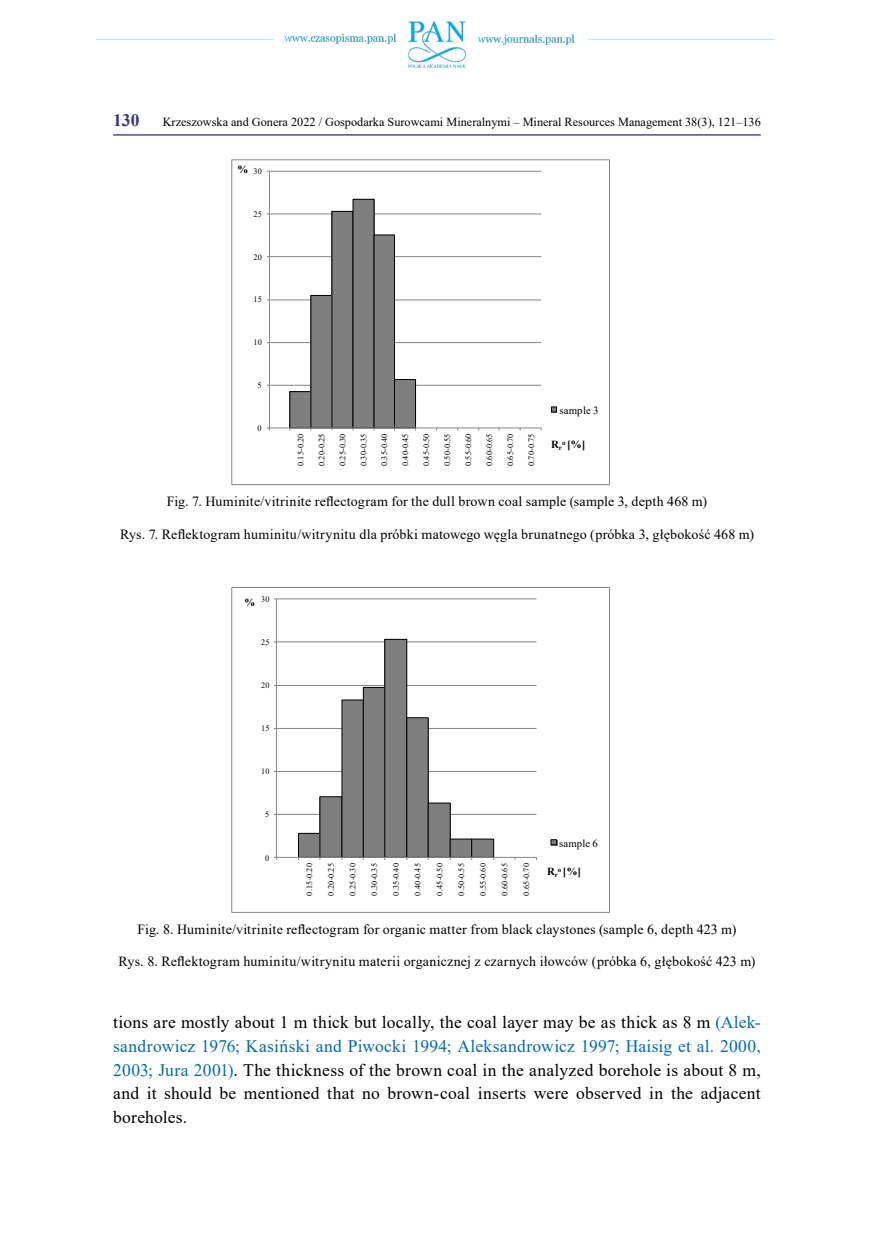
<style>
.page{position:relative;width:874px;height:1241px;background:#fff}
.page>*{position:absolute;margin:0;border:0;box-sizing:border-box;transform-origin:0 0}
.t1{font:17.5px/23.6px "Times New Roman";letter-spacing:.015em;color:#000;text-align:justify}
.t2{font:700 17.5px "Times New Roman";color:#363183}
.t3{font:14px "Times New Roman";letter-spacing:.01em;color:#000}
.t4{font:12.25px "Times New Roman";color:#000}
.t5{font:10.85px "Times New Roman";letter-spacing:.02em;color:#000}
.t6{font:700 10.85px "Times New Roman";color:#000}
.t7{font:700 10.67px "Times New Roman";color:#000}
.t8{font:8.22px "Times New Roman";letter-spacing:.04em;color:#000}
.s1{color:#006bac}
</style>
<div class="page">
<img style="left:96px;top:21px;width:679px;height:47px">
<hr style="left:113px;top:134px;width:647px;height:1px;background:#363183">
<hr style="left:269px;top:385px;width:272px;height:1px;background:#868686">
<hr style="left:269px;top:342px;width:272px;height:1px;background:#868686">
<hr style="left:269px;top:299px;width:272px;height:1px;background:#868686">
<hr style="left:269px;top:256px;width:272px;height:1px;background:#868686">
<hr style="left:269px;top:213px;width:272px;height:1px;background:#868686">
<hr style="left:269px;top:171px;width:272px;height:1px;background:#868686">
<div style="left:290px;top:391px;width:21px;height:37px;background:#7f7f7f"></div>
<div style="left:289px;top:391px;width:22px;height:37px;border:1px solid #000"></div>
<div style="left:311px;top:295px;width:21px;height:133px;background:#7f7f7f"></div>
<div style="left:310px;top:295px;width:22px;height:133px;border:1px solid #000"></div>
<div style="left:332px;top:211px;width:21px;height:217px;background:#7f7f7f"></div>
<div style="left:331px;top:211px;width:22px;height:217px;border:1px solid #000"></div>
<div style="left:353px;top:199px;width:21px;height:229px;background:#7f7f7f"></div>
<div style="left:352px;top:199px;width:22px;height:229px;border:1px solid #000"></div>
<div style="left:374px;top:235px;width:20px;height:193px;background:#7f7f7f"></div>
<div style="left:373px;top:234px;width:21px;height:194px;border:1px solid #000"></div>
<div style="left:394px;top:379px;width:21px;height:49px;background:#7f7f7f"></div>
<div style="left:394px;top:379px;width:21px;height:49px;border:1px solid #000"></div>
<hr style="left:269px;top:171px;width:1px;height:257px;background:#868686">
<hr style="left:269px;top:427px;width:272px;height:1px;background:#868686">
<svg style="left:551px;top:406px;width:6px;height:6px"></svg>
<div style="left:231px;top:159px;width:378px;height:326px;border:1px solid #868686"></div>
<hr style="left:276px;top:814px;width:260px;height:1px;background:#868686">
<hr style="left:276px;top:771px;width:260px;height:1px;background:#868686">
<hr style="left:276px;top:728px;width:260px;height:1px;background:#868686">
<hr style="left:276px;top:685px;width:260px;height:1px;background:#868686">
<hr style="left:276px;top:641px;width:260px;height:1px;background:#868686">
<hr style="left:276px;top:598px;width:260px;height:1px;background:#868686">
<div style="left:298px;top:833px;width:22px;height:24px;background:#7f7f7f"></div>
<div style="left:298px;top:832px;width:22px;height:25px;border:1px solid #000"></div>
<div style="left:320px;top:796px;width:22px;height:61px;background:#7f7f7f"></div>
<div style="left:319px;top:796px;width:23px;height:61px;border:1px solid #000"></div>
<div style="left:342px;top:700px;width:21px;height:157px;background:#7f7f7f"></div>
<div style="left:363px;top:687px;width:21px;height:170px;background:#7f7f7f"></div>
<div style="left:363px;top:687px;width:22px;height:170px;border:1px solid #000"></div>
<div style="left:384px;top:639px;width:22px;height:218px;background:#7f7f7f"></div>
<div style="left:384px;top:639px;width:23px;height:218px;border:1px solid #000"></div>
<div style="left:406px;top:717px;width:22px;height:140px;background:#7f7f7f"></div>
<div style="left:406px;top:717px;width:22px;height:140px;border:1px solid #000"></div>
<div style="left:428px;top:802px;width:22px;height:55px;background:#7f7f7f"></div>
<div style="left:427px;top:802px;width:23px;height:55px;border:1px solid #000"></div>
<div style="left:450px;top:838px;width:21px;height:19px;background:#7f7f7f"></div>
<div style="left:449px;top:838px;width:22px;height:19px;border:1px solid #000"></div>
<div style="left:471px;top:838px;width:22px;height:19px;background:#7f7f7f"></div>
<div style="left:471px;top:838px;width:22px;height:19px;border:1px solid #000"></div>
<hr style="left:276px;top:598px;width:1px;height:259px;background:#868686">
<hr style="left:276px;top:856px;width:260px;height:1px;background:#868686">
<svg style="left:550px;top:839px;width:7px;height:6px"></svg>
<svg style="left:550px;top:839px;width:6px;height:5px"></svg>
<div style="left:231px;top:587px;width:378px;height:325px;border:1px solid #868686"></div>
<p class="t2" style="left:113px;top:107px;width:28px">130</p>
<p class="t4" style="left:163px;top:113px;width:599px">Krzeszowska and Gonera 2022 / Gospodarka Surowcami Mineralnymi – Mineral Resources Management 38(3), 121–136</p>
<p class="t6" style="left:237px;top:161px;width:12px">%</p>
<p class="t8" style="left:253px;top:165px;width:10px">30</p>
<p class="t8" style="left:253px;top:208px;width:10px">25</p>
<p class="t8" style="left:253px;top:251px;width:10px">20</p>
<p class="t8" style="left:253px;top:294px;width:10px">15</p>
<p class="t8" style="left:253px;top:337px;width:10px">10</p>
<p class="t8" style="left:257px;top:379px;width:6px">5</p>
<p class="t8" style="left:257px;top:422px;width:6px">0</p>
<p class="t8" style="left:295px;top:466px;width:34px;rotate:-90deg">0.15-0.20</p>
<p class="t8" style="left:316px;top:466px;width:34px;rotate:-90deg">0.20-0.25</p>
<p class="t8" style="left:336px;top:466px;width:34px;rotate:-90deg">0.25-0.30</p>
<p class="t8" style="left:357px;top:466px;width:34px;rotate:-90deg">0.30-0.35</p>
<p class="t8" style="left:378px;top:466px;width:34px;rotate:-90deg">0.35-0.40</p>
<p class="t8" style="left:399px;top:466px;width:34px;rotate:-90deg">0.40-0.45</p>
<p class="t8" style="left:420px;top:466px;width:34px;rotate:-90deg">0.45-0.50</p>
<p class="t8" style="left:441px;top:466px;width:34px;rotate:-90deg">0.50-0.55</p>
<p class="t8" style="left:462px;top:466px;width:34px;rotate:-90deg">0.55-0.60</p>
<p class="t8" style="left:483px;top:466px;width:34px;rotate:-90deg">0.60-0.65</p>
<p class="t8" style="left:504px;top:466px;width:34px;rotate:-90deg">0.65-0.70</p>
<p class="t8" style="left:525px;top:466px;width:34px;rotate:-90deg">0.70-0.75</p>
<p class="t5" style="left:559px;top:402px;width:41px">sample 3</p>
<p class="t6" style="left:551px;top:436px;width:36px">R<sub>r</sub><sup>o</sup> [%]</p>
<p class="t3" style="left:167px;top:491px;width:541px">Fig. 7. Huminite/vitrinite reflectogram for the dull brown coal sample (sample 3, depth 468 m)</p>
<p class="t3" style="left:120px;top:524px;width:635px">Rys. 7. Reflektogram huminitu/witrynitu dla próbki matowego węgla brunatnego (próbka 3, głębokość 468 m)</p>
<p class="t8" style="left:261px;top:593px;width:10px">30</p>
<p class="t7" style="left:244px;top:594px;width:12px">%</p>
<p class="t8" style="left:261px;top:636px;width:10px">25</p>
<p class="t8" style="left:261px;top:679px;width:10px">20</p>
<p class="t8" style="left:261px;top:722px;width:10px">15</p>
<p class="t8" style="left:261px;top:765px;width:10px">10</p>
<p class="t8" style="left:265px;top:808px;width:6px">5</p>
<p class="t8" style="left:265px;top:851px;width:6px">0</p>
<p class="t8" style="left:303px;top:895px;width:34px;rotate:-90deg">0.15-0.20</p>
<p class="t8" style="left:325px;top:895px;width:34px;rotate:-90deg">0.20-0.25</p>
<p class="t8" style="left:347px;top:895px;width:34px;rotate:-90deg">0.25-0.30</p>
<p class="t8" style="left:368px;top:895px;width:34px;rotate:-90deg">0.30-0.35</p>
<p class="t8" style="left:390px;top:895px;width:34px;rotate:-90deg">0.35-0.40</p>
<p class="t8" style="left:412px;top:895px;width:34px;rotate:-90deg">0.40-0.45</p>
<p class="t8" style="left:433px;top:895px;width:34px;rotate:-90deg">0.45-0.50</p>
<p class="t8" style="left:455px;top:895px;width:34px;rotate:-90deg">0.50-0.55</p>
<p class="t8" style="left:477px;top:895px;width:34px;rotate:-90deg">0.55-0.60</p>
<p class="t8" style="left:498px;top:895px;width:34px;rotate:-90deg">0.60-0.65</p>
<p class="t8" style="left:520px;top:895px;width:34px;rotate:-90deg">0.65-0.70</p>
<p class="t5" style="left:559px;top:835px;width:40px">sample 6</p>
<p class="t6" style="left:547px;top:863px;width:35px">R<sub>r</sub><sup>o</sup> [%]</p>
<p class="t3" style="left:137px;top:919px;width:600px">Fig. 8. Huminite/vitrinite reflectogram for organic matter from black claystones (sample 6, depth 423 m)</p>
<p class="t3" style="left:118px;top:951px;width:638px">Rys. 8. Reflektogram huminitu/witrynitu materii organicznej z czarnych iłowców (próbka 6, głębokość 423 m)</p>
<p class="t1" style="left:113px;top:1009px;width:648px">tions are mostly about 1 m thick but locally, the coal layer may be as thick as 8 m <span class="s1">(Alek&shy;sandrowicz 1976; Kasiński and Piwocki 1994; Aleksandrowicz 1997; Haisig et al. 2000, 2003; Jura 2001)</span>. The thickness of the brown coal in the analyzed borehole is about 8 m, and it should be mentioned that no brown-coal inserts were observed in the adjacent boreholes.</p>
</div>
